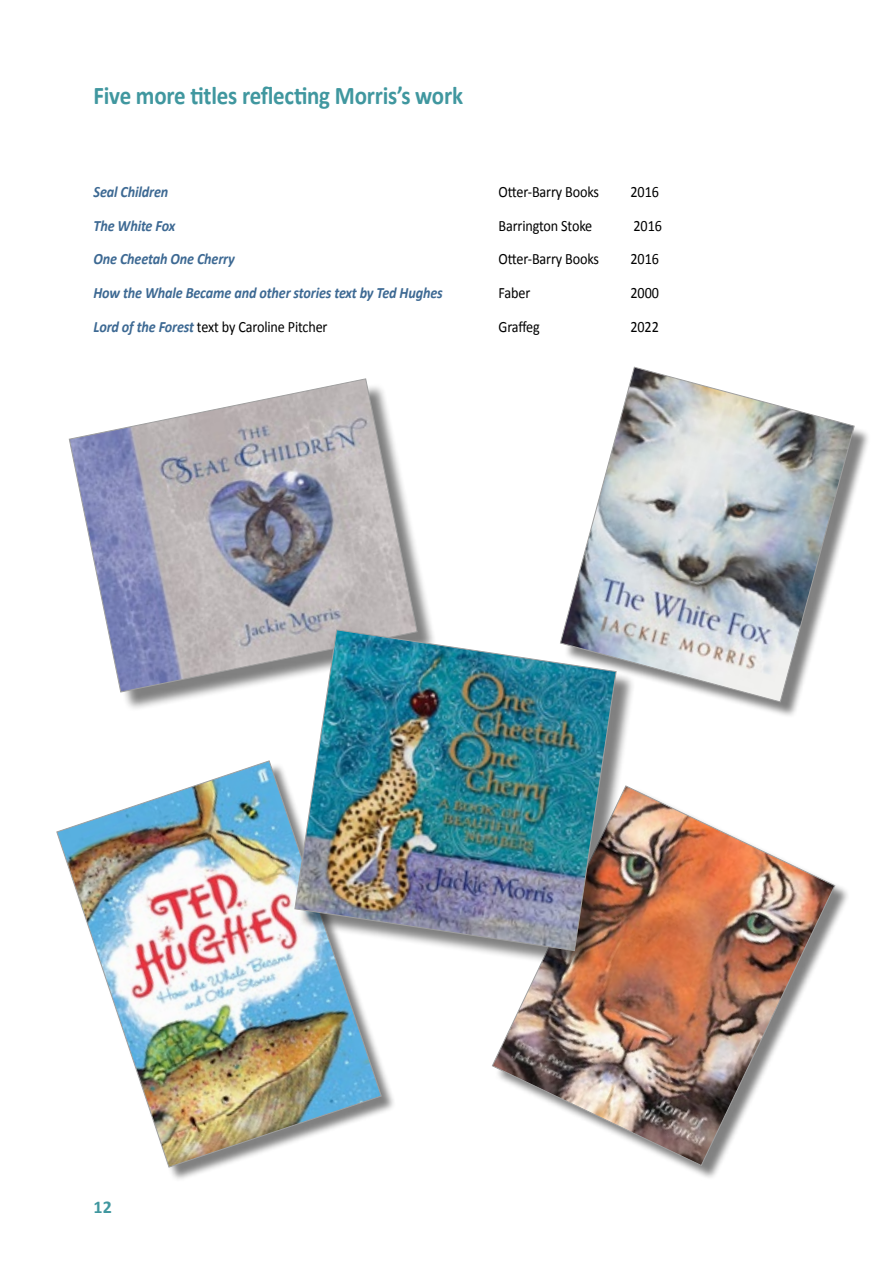
<style>
.page{position:relative;width:893px;height:1263px;background:#fff}
.page>*{position:absolute;margin:0;border:0;box-sizing:border-box;transform-origin:0 0}
.t1{font:700 25.5px "Calibri";letter-spacing:-.01em;color:#40979f;scale:.9 1}
.t2{font:700 18px "Calibri";color:#40979f}
.t3{font:15.75px "Calibri";letter-spacing:-.01em;color:#000;scale:.9 1}
.t4{font:italic 700 15.75px "Calibri";letter-spacing:-.01em;color:#3d6993;scale:.9 1}
.s1{font-weight:700;font-style:italic;color:#3d6993}
</style>
<div class="page">
<div style="left:59px;top:763px;width:337px;height:420px;background:#000;opacity:.5"></div>
<img style="left:56px;top:760px;width:326px;height:408px">
<div style="left:73px;top:383px;width:364px;height:330px;background:#000;opacity:.5"></div>
<svg style="left:68px;top:378px;width:350px;height:315px"></svg>
<div style="left:564px;top:371px;width:307px;height:348px;background:#000;opacity:.5"></div>
<svg style="left:563px;top:366px;width:292px;height:337px"></svg>
<img style="left:492px;top:790px;width:344px;height:376px">
<div style="left:297px;top:632px;width:338px;height:337px;background:#000;opacity:.5"></div>
<img style="left:294px;top:629px;width:323px;height:322px">
<h1 class="t1" style="left:94px;top:80px;width:412px">Five more titles reflecting Morris’s work</h1>
<p class="t4" style="left:94px;top:182px;width:85px">Seal Children</p>
<p class="t3" style="left:499px;top:182px;width:113px">Otter-Barry Books</p>
<p class="t3" style="left:631px;top:182px;width:33px">2016</p>
<p class="t4" style="left:94px;top:216px;width:92px">The White Fox</p>
<p class="t3" style="left:499px;top:216px;width:106px">Barrington Stoke</p>
<p class="t3" style="left:634px;top:216px;width:33px">2016</p>
<p class="t4" style="left:94px;top:249px;width:158px">One Cheetah One Cherry</p>
<p class="t3" style="left:499px;top:249px;width:113px">Otter-Barry Books</p>
<p class="t3" style="left:631px;top:249px;width:33px">2016</p>
<p class="t4" style="left:94px;top:283px;width:390px">How the Whale Became and other stories text by Ted Hughes</p>
<p class="t3" style="left:499px;top:283px;width:37px">Faber</p>
<p class="t3" style="left:631px;top:283px;width:33px">2000</p>
<p class="t3" style="left:94px;top:317px;width:262px"><span class="s1">Lord of the Forest</span> text by Caroline Pitcher</p>
<p class="t3" style="left:499px;top:317px;width:47px">Graffeg</p>
<p class="t3" style="left:631px;top:317px;width:33px">2022</p>
<p class="t2" style="left:94px;top:1196px;width:20px">12</p>
</div>
